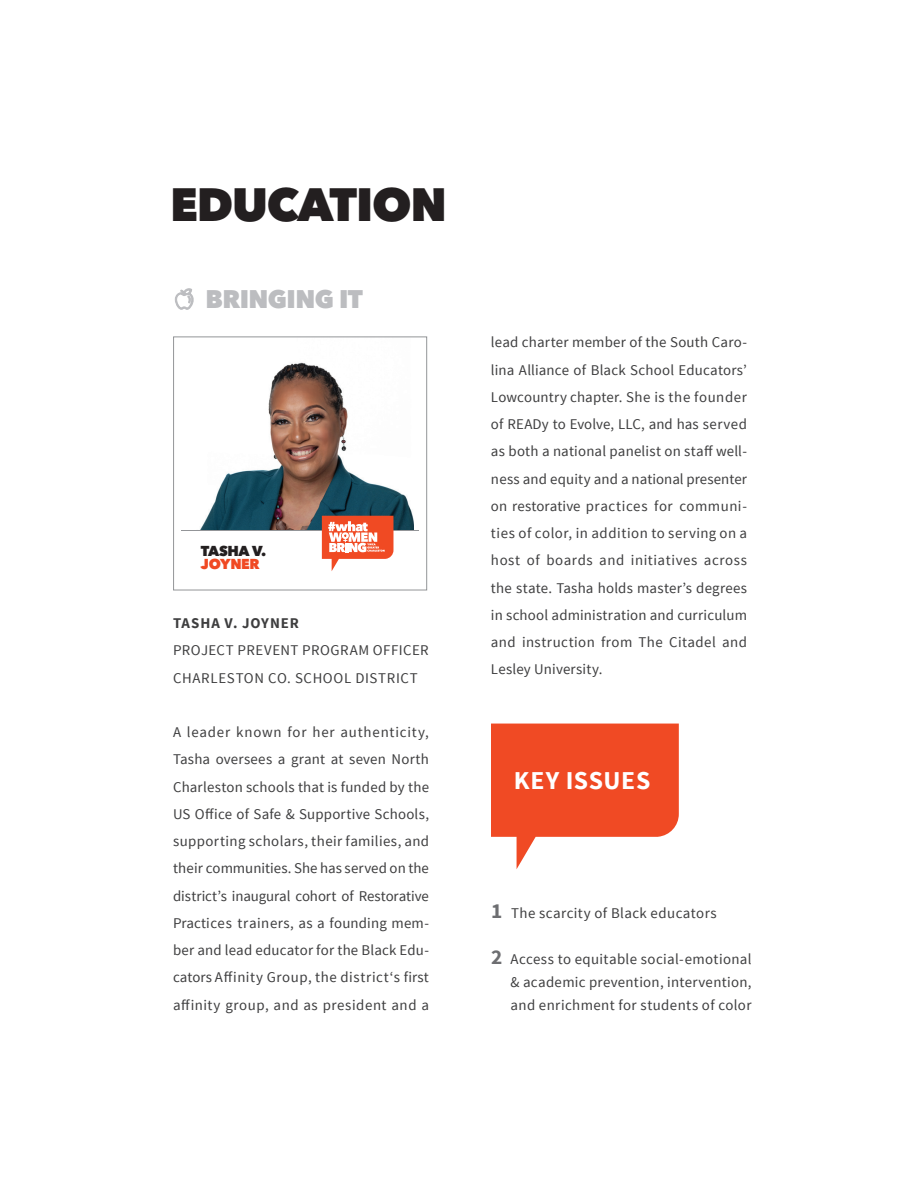
<style>
.page{position:relative;width:918px;height:1188px;background:#fff}
.page>*{position:absolute;margin:0;border:0;box-sizing:border-box;transform-origin:0 0}
.t1{font:800 46.35px "Avenir Next LT Pro";letter-spacing:-.025em;color:#231f20}
.t2{font:700 25.65px "Source Sans Pro";letter-spacing:.025em;color:#fff}
.t3{font:800 25.2px "Avenir Next LT Pro";letter-spacing:-.025em;color:#bcbdc0}
.t4{font:14.85px/27.3px "Source Sans Pro";letter-spacing:.03em;color:#3e3e3f;text-align:justify}
.t5{font:700 14.85px "Source Sans Pro";letter-spacing:.06em;color:#3e3e3f}
.t6{font:800 14.25px "Avenir Next LT Pro";letter-spacing:-.025em;color:#231f20}
.t7{font:800 14.25px "Avenir Next LT Pro";letter-spacing:-.025em;color:#f04923}
.s1{font-weight:700;font-size:21.3px;color:#6d6e71}
.s2{font-weight:700;font-size:21.3px;color:#fff}
</style>
<div class="page">
<svg style="left:491px;top:724px;width:188px;height:145px"></svg>
<svg style="left:175px;top:288px;width:19px;height:22px"></svg>
<img style="left:182px;top:336px;width:232px;height:194px">
<hr style="left:182px;top:530px;width:237px;height:1px;background:#939598">
<svg style="left:322px;top:516px;width:71px;height:55px"></svg>
<div style="left:173px;top:337px;width:254px;height:253px;border:1px solid #939598"></div>
<h1 class="t1" style="left:170px;top:176px;width:278px">EDUCATION</h1>
<h3 class="t3" style="left:206px;top:283px;width:159px">BRINGING IT</h3>
<p class="t6" style="left:201px;top:542px;width:67px">TASHA V.</p>
<p class="t7" style="left:201px;top:555px;width:60px">JOYNER</p>
<p class="t5" style="left:173px;top:614px;width:127px">TASHA V. JOYNER</p>
<p class="t4" style="left:173px;top:637px;width:257px">PROJECT PREVENT PROGRAM OFFICER<br>CHARLESTON CO. SCHOOL DISTRICT</p>
<p class="t4" style="left:173px;top:719px;width:258px">A leader known for her authenticity, Tasha oversees a grant at seven North Charleston schools that is funded by the US Office of Safe &amp; Supportive Schools, supporting scholars, their families, and their communities. She has served on the district’s inaugural cohort of Restorative Practices trainers, as a founding mem&shy;ber and lead educator for the Black Edu&shy;cators Affinity Group, the district‘s first affinity group, and as president and a</p>
<p class="t4" style="left:491px;top:329px;width:258px">lead charter member of the South Caro&shy;lina Alliance of Black School Educators’ Lowcountry chapter. She is the founder of READy to Evolve, LLC, and has served as both a national panelist on staff well&shy;ness and equity and a national presenter on restorative practices for communi&shy;ties of color, in addition to serving on a host of boards and initiatives across the state. Tasha holds master’s degrees in school administration and curriculum and instruction from The Citadel and Lesley University.</p>
<h2 class="t2" style="left:514px;top:764px;width:138px">KEY ISSUES</h2>
<p class="t4" style="left:491px;top:899px;width:227px"><span class="s1">1</span> The scarcity of Black educators</p>
<p class="t4" style="left:491px;top:948px;width:262px;line-height:23.1px"><span class="s1">2</span> Access to equitable social-emotional <span class="s2">2</span> &amp; academic prevention, intervention, <span class="s2">2</span> and enrichment for students of color</p>
</div>
